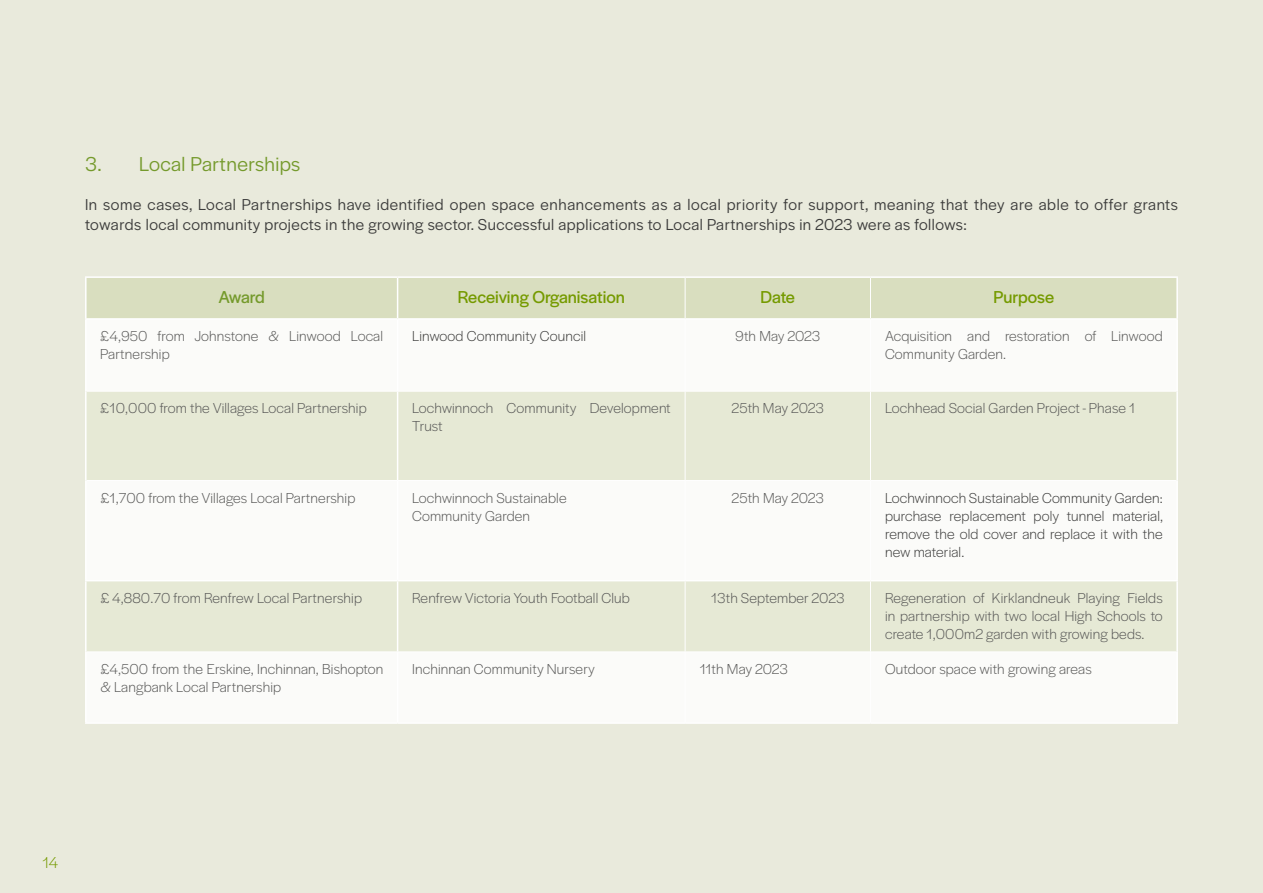
<style>
.page{position:relative;width:1263px;height:893px;background:#e9eadc}
.page>*{position:absolute;margin:0;border:0;box-sizing:border-box;transform-origin:0 0}
.t1{font:21px "Halyard Display";letter-spacing:.02em;color:#759a2c}
.t2{font:18px "Halyard Display";letter-spacing:-.005em;color:#759a00}
.t3{font:18px "Halyard Display";letter-spacing:-.03em;color:#759a2c}
.t4{font:16.5px/19.8px "Halyard Display";letter-spacing:.03em;color:#3c3c3b}
.t5{font:300 16.5px "Halyard Display";color:#759a00}
.t6{font:300 15px/18px "Halyard Display";letter-spacing:.01em;color:#575756}
.t7{font:300 15px/18px "Halyard Display";letter-spacing:.01em;color:#3c3c3b;text-align:justify}
</style>
<div class="page">
<div style="left:87px;top:278px;width:1089px;height:40px;background:#d9debf"></div>
<div style="left:87px;top:320px;width:1089px;height:402px;background:#fbfbf9"></div>
<svg style="left:87px;top:392px;width:1089px;height:260px"></svg>
<hr style="left:85px;top:276px;width:313px;height:2px;background:#fff">
<hr style="left:85px;top:278px;width:2px;height:40px;background:#fff">
<hr style="left:398px;top:276px;width:287px;height:2px;background:#fff">
<hr style="left:397px;top:278px;width:1px;height:40px;background:#fff">
<hr style="left:685px;top:276px;width:185px;height:2px;background:#fff">
<hr style="left:870px;top:276px;width:308px;height:2px;background:#fff">
<hr style="left:1176px;top:278px;width:2px;height:40px;background:#fff">
<hr style="left:85px;top:318px;width:313px;height:2px;background:#fff">
<hr style="left:85px;top:320px;width:2px;height:71px;background:#fff">
<hr style="left:398px;top:318px;width:287px;height:2px;background:#fff">
<hr style="left:397px;top:320px;width:1px;height:71px;background:#fff">
<hr style="left:685px;top:318px;width:185px;height:2px;background:#fff">
<hr style="left:870px;top:318px;width:308px;height:2px;background:#fff">
<hr style="left:1176px;top:320px;width:2px;height:71px;background:#fff">
<hr style="left:85px;top:391px;width:2px;height:89px;background:#fff">
<hr style="left:397px;top:391px;width:1px;height:89px;background:#fff">
<hr style="left:1176px;top:391px;width:2px;height:89px;background:#fff">
<hr style="left:85px;top:480px;width:2px;height:100px;background:#fff">
<hr style="left:397px;top:481px;width:1px;height:99px;background:#fff">
<hr style="left:1176px;top:480px;width:2px;height:100px;background:#fff">
<hr style="left:85px;top:580px;width:313px;height:1px;background:#fff">
<hr style="left:85px;top:581px;width:2px;height:71px;background:#fff">
<hr style="left:398px;top:580px;width:287px;height:1px;background:#fff">
<hr style="left:397px;top:581px;width:1px;height:71px;background:#fff">
<hr style="left:685px;top:580px;width:185px;height:1px;background:#fff">
<hr style="left:870px;top:580px;width:308px;height:1px;background:#fff">
<hr style="left:1176px;top:581px;width:2px;height:71px;background:#fff">
<hr style="left:85px;top:652px;width:2px;height:70px;background:#fff">
<hr style="left:397px;top:652px;width:1px;height:70px;background:#fff">
<hr style="left:1176px;top:652px;width:2px;height:70px;background:#fff">
<hr style="left:85px;top:722px;width:313px;height:2px;background:#fff">
<hr style="left:398px;top:722px;width:287px;height:2px;background:#fff">
<hr style="left:685px;top:722px;width:185px;height:2px;background:#fff">
<hr style="left:870px;top:722px;width:308px;height:2px;background:#fff">
<hr style="left:685px;top:278px;width:1px;height:40px;background:#fff">
<hr style="left:870px;top:278px;width:1px;height:40px;background:#fff">
<hr style="left:685px;top:320px;width:1px;height:71px;background:#fff">
<hr style="left:870px;top:320px;width:1px;height:71px;background:#fff">
<hr style="left:87px;top:391px;width:311px;height:1px;background:#fff">
<hr style="left:398px;top:391px;width:287px;height:1px;background:#fff">
<hr style="left:685px;top:391px;width:185px;height:1px;background:#fff">
<hr style="left:685px;top:391px;width:1px;height:89px;background:#fff">
<hr style="left:870px;top:391px;width:306px;height:1px;background:#fff">
<hr style="left:870px;top:391px;width:1px;height:89px;background:#fff">
<hr style="left:87px;top:480px;width:311px;height:1px;background:#fff">
<hr style="left:398px;top:480px;width:287px;height:1px;background:#fff">
<hr style="left:685px;top:480px;width:185px;height:1px;background:#fff">
<hr style="left:685px;top:481px;width:1px;height:99px;background:#fff">
<hr style="left:870px;top:480px;width:306px;height:1px;background:#fff">
<hr style="left:870px;top:481px;width:1px;height:99px;background:#fff">
<hr style="left:685px;top:581px;width:1px;height:71px;background:#fff">
<hr style="left:870px;top:581px;width:1px;height:71px;background:#fff">
<hr style="left:87px;top:652px;width:311px;height:1px;background:#fff">
<hr style="left:398px;top:652px;width:287px;height:1px;background:#fff">
<hr style="left:685px;top:652px;width:185px;height:1px;background:#fff">
<hr style="left:685px;top:652px;width:1px;height:70px;background:#fff">
<hr style="left:870px;top:652px;width:306px;height:1px;background:#fff">
<hr style="left:870px;top:652px;width:1px;height:70px;background:#fff">
<p class="t1" style="left:85px;top:149px;width:217px">3. Local Partnerships</p>
<p class="t4" style="left:85px;top:194px;width:1094px">In some cases, Local Partnerships have identified open space enhancements as a local priority for support, meaning that they are able to offer grants towards local community projects in the growing sector. Successful applications to Local Partnerships in 2023 were as follows:</p>
<p class="t3" style="left:218px;top:284px;width:48px">Award</p>
<p class="t2" style="left:458px;top:284px;width:168px">Receiving Organisation</p>
<p class="t2" style="left:761px;top:284px;width:36px">Date</p>
<p class="t2" style="left:993px;top:284px;width:62px">Purpose</p>
<p class="t6" style="left:100px;top:326px;width:284px">£4,950 from Johnstone &amp; Linwood Local<br>Partnership</p>
<p class="t7" style="left:412px;top:326px;width:175px">Linwood Community Council</p>
<p class="t6" style="left:735px;top:326px;width:87px">9th May 2023</p>
<p class="t6" style="left:885px;top:326px;width:279px">Acquisition and restoration of Linwood<br>Community Garden.</p>
<p class="t6" style="left:100px;top:398px;width:268px">£10,000 from the Villages Local Partnership</p>
<p class="t6" style="left:412px;top:398px;width:260px">Lochwinnoch Community Development<br>Trust</p>
<p class="t6" style="left:732px;top:398px;width:94px">25th May 2023</p>
<p class="t6" style="left:885px;top:398px;width:252px">Lochhead Social Garden Project - Phase 1</p>
<p class="t6" style="left:100px;top:488px;width:257px">£1,700 from the Villages Local Partnership</p>
<p class="t6" style="left:412px;top:488px;width:156px">Lochwinnoch Sustainable</p>
<p class="t6" style="left:412px;top:506px;width:119px">Community Garden</p>
<p class="t6" style="left:732px;top:488px;width:94px">25th May 2023</p>
<p class="t7" style="left:885px;top:488px;width:280px">Lochwinnoch Sustainable Community Garden: purchase replacement poly tunnel material, remove the old cover and replace it with the new material.</p>
<p class="t6" style="left:100px;top:588px;width:263px">£ 4,880.70 from Renfrew Local Partnership</p>
<p class="t6" style="left:412px;top:588px;width:219px">Renfrew Victoria Youth Football Club</p>
<p class="t6" style="left:711px;top:588px;width:135px">13th September 2023</p>
<p class="t6" style="left:885px;top:588px;width:279px;text-align:justify">Regeneration of Kirklandneuk Playing Fields in partnership with two local High Schools to create 1,000m2 garden with growing beds.</p>
<p class="t6" style="left:100px;top:659px;width:284px">£4,500 from the Erskine, Inchinnan, Bishopton &amp; Langbank Local Partnership</p>
<p class="t6" style="left:412px;top:659px;width:184px">Inchinnan Community Nursery</p>
<p class="t6" style="left:700px;top:659px;width:90px">11th May 2023</p>
<p class="t6" style="left:885px;top:659px;width:208px">Outdoor space with growing areas</p>
<p class="t5" style="left:43px;top:851px;width:17px">14</p>
</div>
